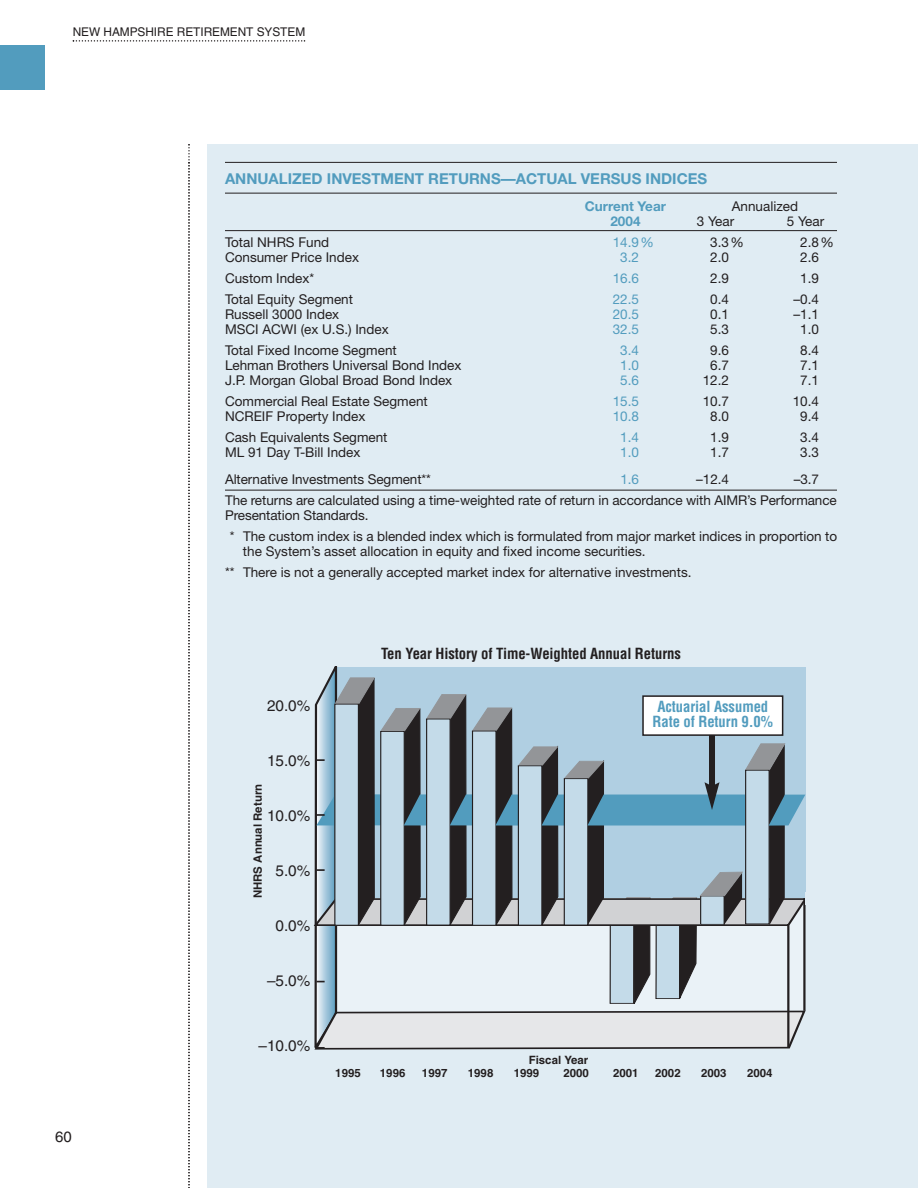
<style>
.page{position:relative;width:918px;height:1188px;background:#fff}
.page>*{position:absolute;margin:0;border:0;box-sizing:border-box;transform-origin:0 0}
.t1{font:15.3px "Helvetica";color:#231f20}
.t2{font:700 15px "Helvetica Neue";color:#529cbe}
.t3{font:700 condensed 15px "Helvetica";letter-spacing:-.005em;color:#231f20}
.t4{font:700 condensed 15px/15px "Helvetica";letter-spacing:-.005em;color:#529cbe;text-align:center}
.t5{font:15px "Helvetica";color:#231f20}
.t6{font:13.5px/21px "Helvetica Neue";color:#231f20}
.t7{font:13.5px "Helvetica Neue";color:#529cbe}
.t8{font:700 13.5px "Helvetica Neue";color:#529cbe}
.t9{font:12px "Helvetica";letter-spacing:-.005em;color:#231f20}
.t10{font:700 11.4px "Helvetica";color:#231f20}
.s1{color:#e0ecf3}
</style>
<div class="page">
<div style="left:0;top:45px;width:45px;height:45px;background:#529cbe"></div>
<svg style="left:73px;top:40px;width:232px;height:2px"></svg>
<div style="left:207px;top:144px;width:711px;height:1044px;background:#e0ecf3"></div>
<svg style="left:188px;top:144px;width:2px;height:1044px"></svg>
<hr style="left:225px;top:162px;width:612px;height:1px;background:#231f20">
<hr style="left:225px;top:193px;width:612px;height:1px;background:#231f20">
<hr style="left:225px;top:230px;width:612px;height:1px;background:#231f20">
<hr style="left:225px;top:490px;width:612px;height:1px;background:#231f20">
<svg style="left:313px;top:666px;width:492px;height:384px"></svg>
<p class="t9" style="left:73px;top:27px;width:234px">NEW HAMPSHIRE RETIREMENT SYSTEM</p>
<p class="t2" style="left:225px;top:173px;width:484px">ANNUALIZED INVESTMENT RETURNS—ACTUAL VERSUS INDICES</p>
<p class="t8" style="left:585px;top:201px;width:83px">Current Year</p>
<p class="t6" style="left:732px;top:197px;width:68px">Annualized</p>
<p class="t8" style="left:610px;top:216px;width:32px">2004</p>
<p class="t6" style="left:697px;top:212px;width:39px">3 Year</p>
<p class="t6" style="left:787px;top:212px;width:39px">5 Year</p>
<p class="t6" style="left:225px;top:233px;width:106px">Total NHRS Fund</p>
<p class="t7" style="left:613px;top:237px;width:43px">14.9%</p>
<p class="t6" style="left:710px;top:233px;width:35px">3.3%</p>
<p class="t6" style="left:800px;top:233px;width:35px">2.8%</p>
<p class="t6" style="left:225px;top:248px;width:136px">Consumer Price Index</p>
<p class="t7" style="left:620px;top:252px;width:20px">3.2</p>
<p class="t6" style="left:710px;top:248px;width:20px">2.0</p>
<p class="t6" style="left:800px;top:248px;width:20px">2.6</p>
<p class="t6" style="left:225px;top:269px;width:91px">Custom Index*</p>
<p class="t7" style="left:613px;top:273px;width:28px">16.6</p>
<p class="t6" style="left:710px;top:269px;width:20px">2.9</p>
<p class="t6" style="left:800px;top:269px;width:20px">1.9</p>
<p class="t6" style="left:225px;top:290px;width:130px">Total Equity Segment</p>
<p class="t7" style="left:613px;top:294px;width:28px">22.5</p>
<p class="t6" style="left:710px;top:290px;width:20px">0.4</p>
<p class="t6" style="left:793px;top:290px;width:27px">–0.4</p>
<p class="t6" style="left:225px;top:305px;width:116px">Russell 3000 Index</p>
<p class="t7" style="left:613px;top:309px;width:28px">20.5</p>
<p class="t6" style="left:710px;top:305px;width:20px">0.1</p>
<p class="t6" style="left:793px;top:305px;width:27px">–1.1</p>
<p class="t6" style="left:225px;top:320px;width:165px">MSCI ACWI (ex U.S.) Index</p>
<p class="t7" style="left:613px;top:324px;width:28px">32.5</p>
<p class="t6" style="left:710px;top:320px;width:20px">5.3</p>
<p class="t6" style="left:800px;top:320px;width:20px">1.0</p>
<p class="t6" style="left:225px;top:341px;width:173px">Total Fixed Income Segment</p>
<p class="t7" style="left:620px;top:345px;width:20px">3.4</p>
<p class="t6" style="left:710px;top:341px;width:20px">9.6</p>
<p class="t6" style="left:800px;top:341px;width:20px">8.4</p>
<p class="t6" style="left:225px;top:356px;width:238px">Lehman Brothers Universal Bond Index</p>
<p class="t7" style="left:620px;top:360px;width:20px">1.0</p>
<p class="t6" style="left:710px;top:356px;width:20px">6.7</p>
<p class="t6" style="left:800px;top:356px;width:20px">7.1</p>
<p class="t6" style="left:225px;top:371px;width:229px">J.P. Morgan Global Broad Bond Index</p>
<p class="t7" style="left:620px;top:375px;width:20px">5.6</p>
<p class="t6" style="left:703px;top:371px;width:28px">12.2</p>
<p class="t6" style="left:800px;top:371px;width:20px">7.1</p>
<p class="t6" style="left:225px;top:392px;width:204px">Commercial Real Estate Segment</p>
<p class="t7" style="left:613px;top:396px;width:28px">15.5</p>
<p class="t6" style="left:703px;top:392px;width:28px">10.7</p>
<p class="t6" style="left:793px;top:392px;width:28px">10.4</p>
<p class="t6" style="left:225px;top:407px;width:142px">NCREIF Property Index</p>
<p class="t7" style="left:613px;top:411px;width:28px">10.8</p>
<p class="t6" style="left:710px;top:407px;width:20px">8.0</p>
<p class="t6" style="left:800px;top:407px;width:20px">9.4</p>
<p class="t6" style="left:225px;top:428px;width:164px">Cash Equivalents Segment</p>
<p class="t7" style="left:620px;top:432px;width:20px">1.4</p>
<p class="t6" style="left:710px;top:428px;width:20px">1.9</p>
<p class="t6" style="left:800px;top:428px;width:20px">3.4</p>
<p class="t6" style="left:225px;top:443px;width:137px">ML 91 Day T-Bill Index</p>
<p class="t7" style="left:620px;top:447px;width:20px">1.0</p>
<p class="t6" style="left:710px;top:443px;width:20px">1.7</p>
<p class="t6" style="left:800px;top:443px;width:20px">3.3</p>
<p class="t6" style="left:225px;top:470px;width:207px">Alternative Investments Segment**</p>
<p class="t7" style="left:620px;top:474px;width:20px">1.6</p>
<p class="t6" style="left:696px;top:470px;width:34px">–12.4</p>
<p class="t6" style="left:225px;top:470px;width:613px;text-indent:569px">–3.7<br>The returns are calculated using a time-weighted rate of return in accordance with AIMR’s Performance</p>
<p class="t6" style="left:225px;top:506px;width:614px">Presentation Standards.<br><span class="s1">*</span>* The custom index is a blended index which is formulated from major market indices in proportion to</p>
<p class="t6" style="left:225px;top:542px;width:468px;text-indent:18px">the System’s asset allocation in equity and fixed income securities.<br>** There is not a generally accepted market index for alternative investments.</p>
<p class="t5" style="left:55px;top:1131px;width:18px">60</p>
<p class="t1" style="left:267px;top:700px;width:45px">20.0%</p>
<p class="t1" style="left:267px;top:755px;width:45px">15.0%</p>
<p class="t10" style="left:253px;top:898px;width:116px;rotate:-90deg">NHRS Annual Return</p>
<p class="t1" style="left:267px;top:810px;width:45px">10.0%</p>
<p class="t1" style="left:276px;top:865px;width:36px">5.0%</p>
<p class="t1" style="left:276px;top:920px;width:36px">0.0%</p>
<p class="t1" style="left:267px;top:975px;width:45px">–5.0%</p>
<p class="t1" style="left:259px;top:1040px;width:53px">–10.0%</p>
<p class="t3" style="left:381px;top:645px;width:301px">Ten Year History of Time-Weighted Annual Returns</p>
<p class="t4" style="left:653px;top:700px;width:122px">Actuarial Assumed<br>Rate of Return 9.0%</p>
<p class="t10" style="left:529px;top:1055px;width:61px">Fiscal Year</p>
<p class="t10" style="left:335px;top:1069px;width:27px">1995</p>
<p class="t10" style="left:380px;top:1069px;width:27px">1996</p>
<p class="t10" style="left:422px;top:1069px;width:27px">1997</p>
<p class="t10" style="left:468px;top:1069px;width:27px">1998</p>
<p class="t10" style="left:514px;top:1069px;width:27px">1999</p>
<p class="t10" style="left:563px;top:1069px;width:27px">2000</p>
<p class="t10" style="left:613px;top:1069px;width:27px">2001</p>
<p class="t10" style="left:662px;top:1069px;width:21px">002</p>
<p class="t10" style="left:701px;top:1069px;width:27px">2003</p>
<p class="t10" style="left:747px;top:1069px;width:27px">2004</p>
</div>
